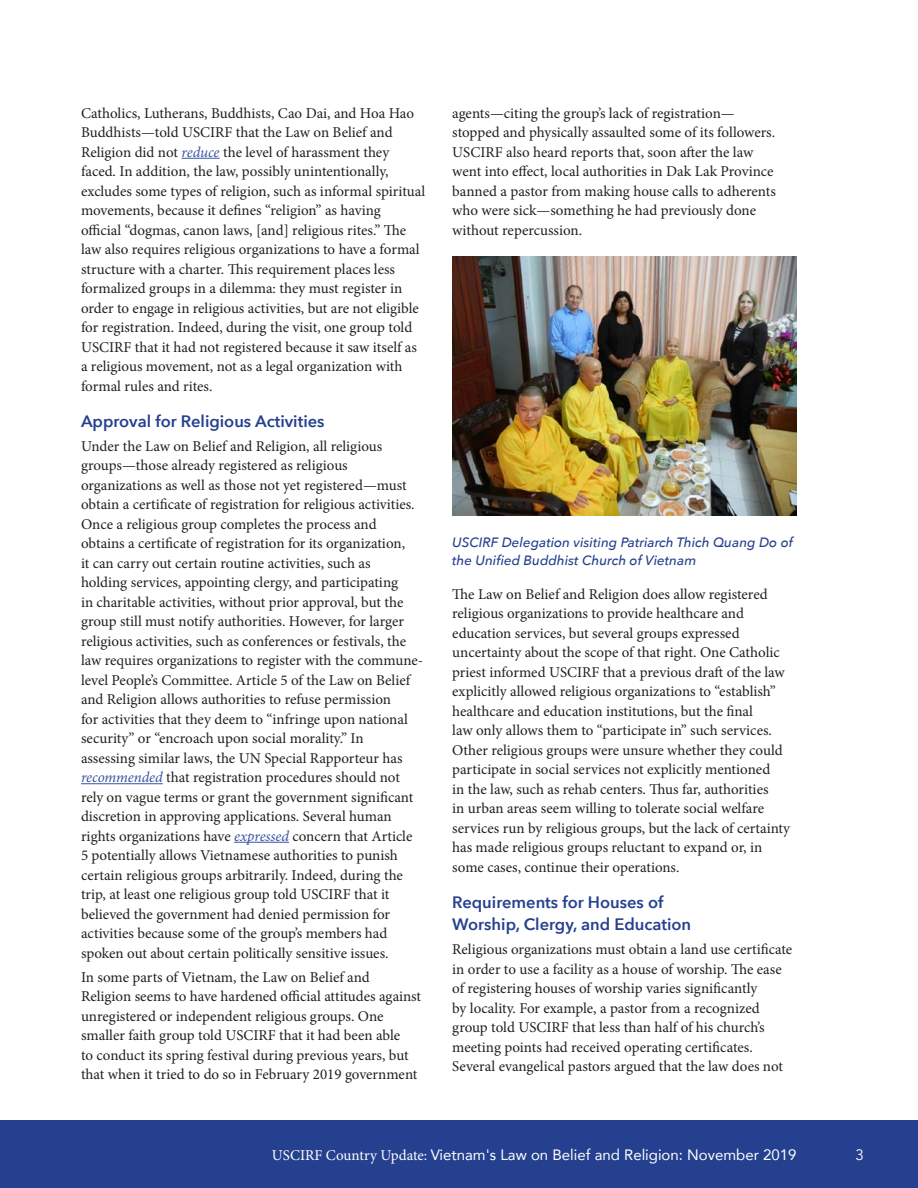
<style>
.page{position:relative;width:918px;height:1188px;background:#fff}
.page>*{position:absolute;margin:0;border:0;box-sizing:border-box;transform-origin:0 0}
.Subhead{font:600 16.5px/22.5px "Avenir Next";color:#25408f}
.Body_no_indent{font:15px/19.5px "Minion Pro";color:#231f20}
.t1{font:15px "Avenir";color:#fff}
.t2{font:15px "Avenir";color:#fff}
.Photo_caption{font:italic 500 13.5px/18px "Avenir Next";color:#25408f}
.s1{font-style:italic;color:#3a53a4}
.s2{font-family:"Minion Pro"}
</style>
<div class="page">
<div style="left:0;top:1120px;width:918px;height:68px;background:#25408f"></div>
<hr style="left:182px;top:158px;width:38px;height:1px;background:#3a53a4">
<hr style="left:81px;top:783px;width:82px;height:1px;background:#3a53a4">
<hr style="left:234px;top:842px;width:55px;height:1px;background:#3a53a4">
<img style="left:452px;top:256px;width:344px;height:259px">
<p class="Body_no_indent" style="left:81px;top:103px;width:346px">Catholics, Lutherans, Buddhists, Cao Dai, and Hoa Hao Buddhists—told USCIRF that the Law on Belief and Religion did not <span class="s1">reduce</span> the level of harassment they faced. In addition, the law, possibly unintentionally, excludes some types of religion, such as informal spiritual movements, because it defines “religion” as having<br>official “dogmas, canon laws, [and] religious rites.” The law also requires religious organizations to have a formal structure with a charter. This requirement places less formalized groups in a dilemma: they must register in order to engage in religious activities, but are not eligible for registration. Indeed, during the visit, one group told USCIRF that it had not registered because it saw itself as a religious movement, not as a legal organization with formal rules and rites.</p>
<p class="Subhead" style="left:81px;top:409px;width:245px">Approval for Religious Activities</p>
<p class="Body_no_indent" style="left:81px;top:436px;width:344px">Under the Law on Belief and Religion, all religious groups—those already registered as religious organizations as well as those not yet registered—must obtain a certificate of registration for religious activities.<br>Once a religious group completes the process and obtains a certificate of registration for its organization,<br>it can carry out certain routine activities, such as<br>holding services, appointing clergy, and participating<br>in charitable activities, without prior approval, but the group still must notify authorities. However, for larger religious activities, such as conferences or festivals, the law requires organizations to register with the commune&shy;level People’s Committee. Article 5 of the Law on Belief and Religion allows authorities to refuse permission<br>for activities that they deem to “infringe upon national security” or “encroach upon social morality.” In<br>assessing similar laws, the UN Special Rapporteur has <span class="s1">recommended</span> that registration procedures should not rely on vague terms or grant the government significant discretion in approving applications. Several human rights organizations have <span class="s1">expressed</span> concern that Article 5 potentially allows Vietnamese authorities to punish certain religious groups arbitrarily. Indeed, during the trip, at least one religious group told USCIRF that it believed the government had denied permission for activities because some of the group’s members had spoken out about certain politically sensitive issues.</p>
<p class="Body_no_indent" style="left:81px;top:967px;width:342px">In some parts of Vietnam, the Law on Belief and Religion seems to have hardened official attitudes against unregistered or independent religious groups. One smaller faith group told USCIRF that it had been able<br>to conduct its spring festival during previous years, but that when it tried to do so in February 2019 government</p>
<p class="Body_no_indent" style="left:452px;top:103px;width:325px">agents—citing the group’s lack of registration— stopped and physically assaulted some of its followers.<br>USCIRF also heard reports that, soon after the law went into effect, local authorities in Dak Lak Province banned a pastor from making house calls to adherents who were sick—something he had previously done without repercussion.</p>
<p class="Photo_caption" style="left:452px;top:533px;width:342px">USCIRF Delegation visiting Patriarch Thich Quang Do of the Unified Buddhist Church of Vietnam</p>
<p class="Body_no_indent" style="left:452px;top:584px;width:339px">The Law on Belief and Religion does allow registered religious organizations to provide healthcare and education services, but several groups expressed uncertainty about the scope of that right. One Catholic priest informed USCIRF that a previous draft of the law explicitly allowed religious organizations to “establish” healthcare and education institutions, but the final<br>law only allows them to “participate in” such services.<br>Other religious groups were unsure whether they could participate in social services not explicitly mentioned<br>in the law, such as rehab centers. Thus far, authorities<br>in urban areas seem willing to tolerate social welfare services run by religious groups, but the lack of certainty has made religious groups reluctant to expand or, in some cases, continue their operations.</p>
<p class="Subhead" style="left:452px;top:890px;width:240px">Requirements for Houses of<br>Worship, Clergy, and Education</p>
<p class="Body_no_indent" style="left:452px;top:940px;width:342px">Religious organizations must obtain a land use certificate in order to use a facility as a house of worship. The ease of registering houses of worship varies significantly<br>by locality. For example, a pastor from a recognized group told USCIRF that less than half of his church’s meeting points had received operating certificates.<br>Several evangelical pastors argued that the law does not</p>
<p class="t1" style="left:272px;top:1142px;width:526px"><span class="s2">USCIRF Country Update:</span> Vietnam's Law on Belief and Religion: November 2019</p>
<p class="t2" style="left:856px;top:1146px;width:10px">3</p>
</div>
